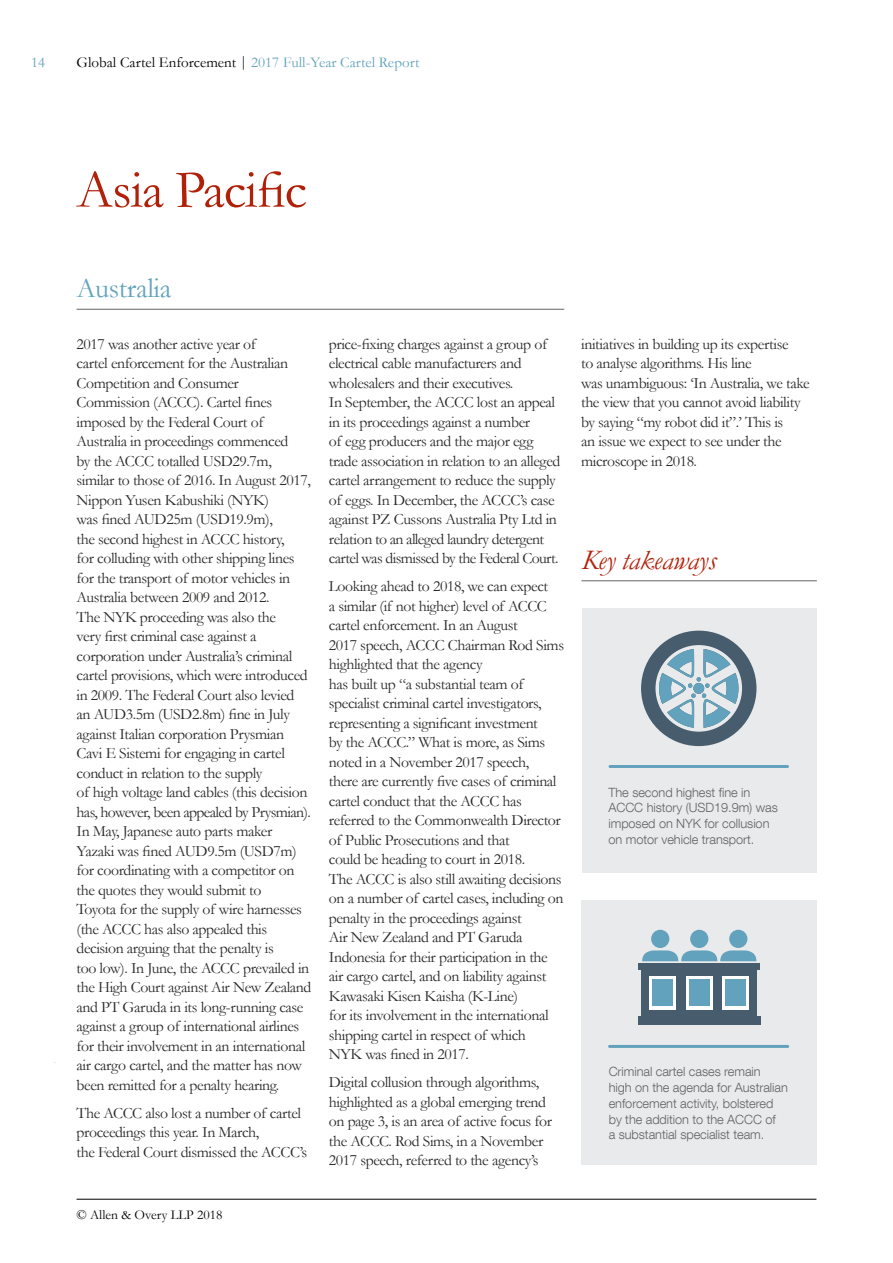
<style>
.page{position:relative;width:893px;height:1263px;background:#fff}
.page>*{position:absolute;margin:0;border:0;box-sizing:border-box;transform-origin:0 0}
.t1{font:54px "Garamond AO";letter-spacing:-.02em;color:#b12009}
.t2{font:italic 28.5px "Garamond AO";letter-spacing:-.01em;color:#b12009}
.t3{font:28.5px "Garamond AO";letter-spacing:-.01em;color:#63a2bc}
.t4{font:15.75px/19.5px "Garamond AO";letter-spacing:-.025em;color:#282827}
.t5{font:15px "Garamond AO";color:#63a2bc}
.t6{font:13.5px "Garamond AO";color:#000}
.t7{font:300 12.75px/15.8px "Helvetica Neue LT Com";letter-spacing:-.005em;color:#646363}
.s1{color:#000}
</style>
<div class="page">
<div style="left:581px;top:900px;width:235px;height:265px;background:#e8eaec"></div>
<div style="left:582px;top:608px;width:234px;height:265px;background:#e8eaec"></div>
<hr style="left:77px;top:309px;width:487px;height:1px;background:#646363">
<hr style="left:610px;top:765px;width:177px;height:3px;background:#63a2bc">
<hr style="left:609px;top:1045px;width:179px;height:3px;background:#63a2bc">
<div style="left:651px;top:930px;width:18px;height:18px;background:#63a2bc;border-radius:50%"></div>
<div style="left:690px;top:930px;width:18px;height:18px;background:#63a2bc;border-radius:50%"></div>
<div style="left:729px;top:930px;width:18px;height:18px;background:#63a2bc;border-radius:50%"></div>
<svg style="left:642px;top:950px;width:114px;height:11px"></svg>
<div style="left:639px;top:964px;width:121px;height:6px;background:#475c6d"></div>
<div style="left:638px;top:1016px;width:123px;height:8px;background:#475c6d"></div>
<div style="left:642px;top:969px;width:115px;height:47px;background:#475c6d"></div>
<div style="left:686px;top:976px;width:26px;height:33px;background:linear-gradient(to right,#fff,#fff)"></div>
<div style="left:689px;top:980px;width:20px;height:26px;background:#63a2bc"></div>
<svg style="left:650px;top:976px;width:26px;height:33px"></svg>
<div style="left:653px;top:980px;width:20px;height:26px;background:#63a2bc"></div>
<div style="left:722px;top:976px;width:27px;height:33px;background:#fff"></div>
<div style="left:725px;top:980px;width:21px;height:26px;background:#63a2bc"></div>
<svg style="left:641px;top:631px;width:115px;height:115px"></svg>
<hr style="left:581px;top:580px;width:236px;height:1px;background:#646363">
<hr style="left:77px;top:1199px;width:739px;height:1px;background:#000">
<p class="t5" style="left:31px;top:52px;width:16px">14</p>
<p class="t5" style="left:77px;top:52px;width:344px"><span class="s1">Global Cartel Enforcement |</span> 2017 Full-Year Cartel Report</p>
<h1 class="t1" style="left:77px;top:153px;width:232px">Asia Pacific</h1>
<h2 class="t3" style="left:77px;top:269px;width:96px">Australia</h2>
<p class="t4" style="left:77px;top:334px;width:236px">2017 was another active year of<br>cartel enforcement for the Australian Competition and Consumer Commission (ACCC). Cartel fines imposed by the Federal Court of Australia in proceedings commenced<br>by the ACCC totalled USD29.7m, similar to those of 2016. In August 2017, Nippon Yusen Kabushiki (NYK)<br>was fined AUD25m (USD19.9m),<br>the second highest in ACCC history,<br>for colluding with other shipping lines for the transport of motor vehicles in Australia between 2009 and 2012.<br>The NYK proceeding was also the<br>very first criminal case against a corporation under Australia’s criminal cartel provisions, which were introduced in 2009. The Federal Court also levied an AUD3.5m (USD2.8m) fine in July against Italian corporation Prysmian Cavi E Sistemi for engaging in cartel conduct in relation to the supply<br>of high voltage land cables (this decision has, however, been appealed by Prysmian).<br>In May, Japanese auto parts maker Yazaki was fined AUD9.5m (USD7m) for coordinating with a competitor on the quotes they would submit to<br>Toyota for the supply of wire harnesses (the ACCC has also appealed this decision arguing that the penalty is<br>too low). In June, the ACCC prevailed in the High Court against Air New Zealand and PT Garuda in its long-running case against a group of international airlines for their involvement in an international air cargo cartel, and the matter has now been remitted for a penalty hearing.</p>
<p class="t4" style="left:77px;top:1103px;width:232px">The ACCC also lost a number of cartel proceedings this year. In March,<br>the Federal Court dismissed the ACCC’s</p>
<p class="t6" style="left:77px;top:1205px;width:147px">© Allen &amp; Overy LLP 2018</p>
<p class="t4" style="left:329px;top:334px;width:233px">price-fixing charges against a group of electrical cable manufacturers and wholesalers and their executives.<br>In September, the ACCC lost an appeal in its proceedings against a number<br>of egg producers and the major egg trade association in relation to an alleged cartel arrangement to reduce the supply of eggs. In December, the ACCC’s case against PZ Cussons Australia Pty Ltd in relation to an alleged laundry detergent cartel was dismissed by the Federal Court.</p>
<p class="t4" style="left:329px;top:576px;width:237px">Looking ahead to 2018, we can expect<br>a similar (if not higher) level of ACCC cartel enforcement. In an August<br>2017 speech, ACCC Chairman Rod Sims highlighted that the agency<br>has built up “a substantial team of specialist criminal cartel investigators, representing a significant investment<br>by the ACCC.” What is more, as Sims noted in a November 2017 speech,<br>there are currently five cases of criminal cartel conduct that the ACCC has referred to the Commonwealth Director of Public Prosecutions and that<br>could be heading to court in 2018.<br>The ACCC is also still awaiting decisions on a number of cartel cases, including on penalty in the proceedings against<br>Air New Zealand and PT Garuda Indonesia for their participation in the air cargo cartel, and on liability against Kawasaki Kisen Kaisha (K-Line)<br>for its involvement in the international shipping cartel in respect of which<br>NYK was fined in 2017.</p>
<p class="t4" style="left:329px;top:1072px;width:225px">Digital collusion through algorithms, highlighted as a global emerging trend on page 3, is an area of active focus for the ACCC. Rod Sims, in a November 2017 speech, referred to the agency’s</p>
<p class="t4" style="left:581px;top:334px;width:230px">initiatives in building up its expertise<br>to analyse algorithms. His line<br>was unambiguous: ‘In Australia, we take the view that you cannot avoid liability by saying “my robot did it”.’ This is<br>an issue we expect to see under the microscope in 2018.</p>
<h2 class="t2" style="left:581px;top:544px;width:136px">Key takeaways</h2>
<p class="t7" style="left:608px;top:784px;width:171px">The second highest fine in<br>ACCC history (USD19.9m) was imposed on NYK for collusion on motor vehicle transport.</p>
<p class="t7" style="left:609px;top:1064px;width:181px">Criminal cartel cases remain<br>high on the agenda for Australian enforcement activity, bolstered by the addition to the ACCC of<br>a substantial specialist team.</p>
</div>
